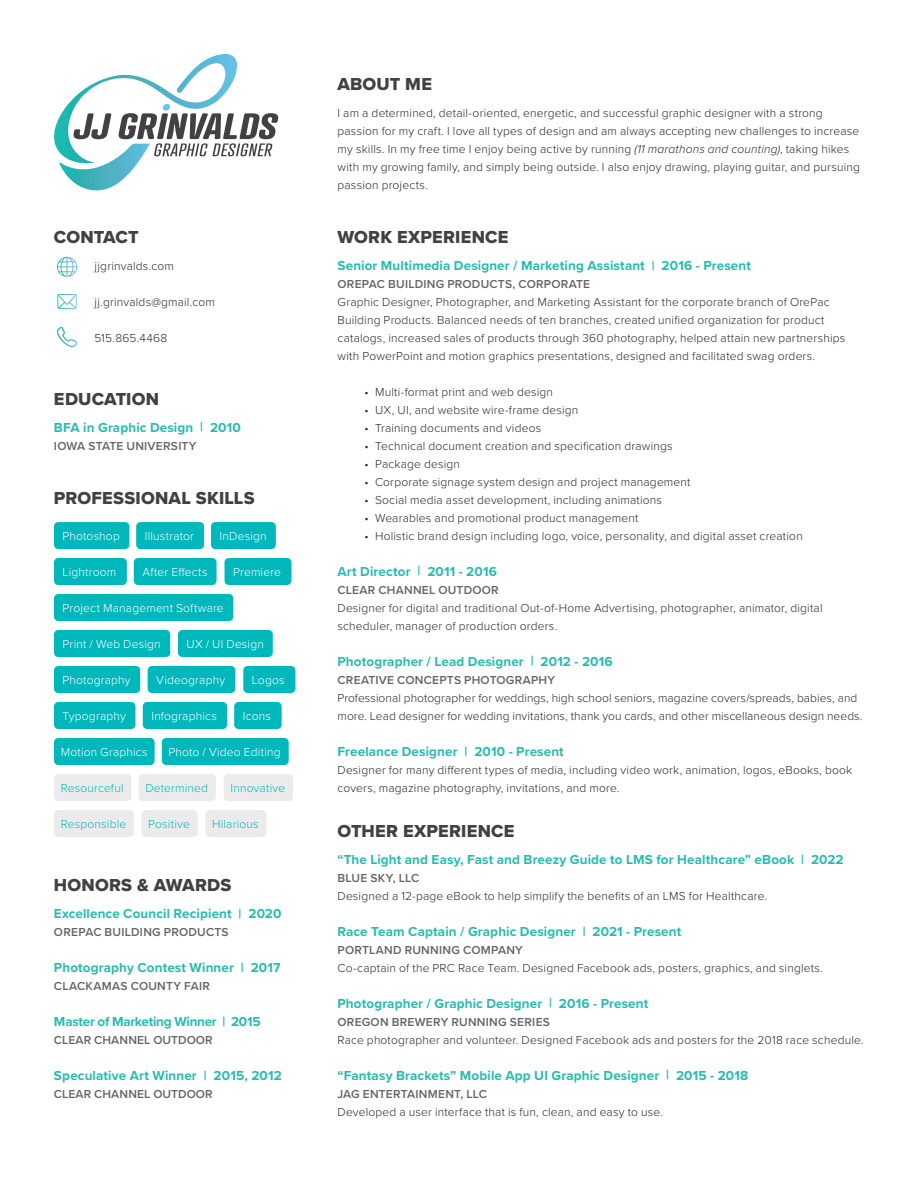
<style>
.page{position:relative;width:918px;height:1188px;background:#fff}
.page>*{position:absolute;margin:0;border:0;box-sizing:border-box;transform-origin:0 0}
.t1{font:18px "Proxima Nova Extrabld";letter-spacing:.01em;color:#414042}
.t2{font:700 13.5px "Proxima Nova";letter-spacing:.01em;color:#29bbb0}
.t3{font:700 13.5px "Proxima Nova";letter-spacing:-.02em;color:#29bbb0}
.t4{font:300 12px/18px "Proxima Nova";letter-spacing:.015em;color:#292829}
.t5{font:600 12px "Proxima Nova";letter-spacing:.02em;color:#636466}
.t6{font:300 12px "Proxima Nova";letter-spacing:.015em;color:#fff}
.t7{font:300 12px "Proxima Nova";letter-spacing:.015em;color:#00b8bb}
.s1{font-style:italic}
</style>
<div class="page">
<svg style="left:57px;top:294px;width:20px;height:15px"></svg>
<svg style="left:57px;top:257px;width:20px;height:20px"></svg>
<svg style="left:57px;top:327px;width:20px;height:20px"></svg>
<svg style="left:54px;top:54px;width:225px;height:137px"></svg>
<div style="left:163px;top:104px;width:7px;height:7px;background:#68c3e8;border-radius:3px"></div>
<div style="left:54px;top:522px;width:75px;height:27px;background:#00b8bb;border-radius:4px"></div>
<div style="left:136px;top:522px;width:68px;height:27px;background:#00b8bb;border-radius:4px"></div>
<div style="left:211px;top:522px;width:65px;height:27px;background:#00b8bb;border-radius:4px"></div>
<div style="left:134px;top:558px;width:83px;height:27px;background:#00b8bb;border-radius:4px"></div>
<div style="left:225px;top:558px;width:66px;height:27px;background:#00b8bb;border-radius:4px"></div>
<div style="left:54px;top:558px;width:73px;height:27px;background:#00b8bb;border-radius:4px"></div>
<div style="left:54px;top:594px;width:179px;height:27px;background:#00b8bb;border-radius:4px"></div>
<div style="left:54px;top:630px;width:116px;height:27px;background:#00b8bb;border-radius:4px"></div>
<div style="left:178px;top:630px;width:95px;height:27px;background:#00b8bb;border-radius:4px"></div>
<div style="left:54px;top:666px;width:86px;height:27px;background:#00b8bb;border-radius:4px"></div>
<div style="left:148px;top:666px;width:87px;height:27px;background:#00b8bb;border-radius:4px"></div>
<div style="left:54px;top:738px;width:101px;height:27px;background:#00b8bb;border-radius:4px"></div>
<div style="left:143px;top:702px;width:84px;height:27px;background:#00b8bb;border-radius:4px"></div>
<div style="left:54px;top:702px;width:81px;height:27px;background:#00b8bb;border-radius:4px"></div>
<div style="left:162px;top:738px;width:127px;height:27px;background:#00b8bb;border-radius:4px"></div>
<div style="left:54px;top:774px;width:77px;height:27px;background:#ebebec;border-radius:4px"></div>
<div style="left:142px;top:810px;width:56px;height:27px;background:#ebebec;border-radius:4px"></div>
<div style="left:139px;top:774px;width:77px;height:27px;background:#ebebec;border-radius:4px"></div>
<div style="left:205px;top:810px;width:61px;height:27px;background:#ebebec;border-radius:4px"></div>
<div style="left:224px;top:774px;width:69px;height:27px;background:#ebebec;border-radius:4px"></div>
<div style="left:54px;top:810px;width:80px;height:27px;background:#ebebec;border-radius:4px"></div>
<div style="left:243px;top:666px;width:52px;height:27px;background:#00b8bb;border-radius:4px"></div>
<div style="left:234px;top:702px;width:48px;height:27px;background:#00b8bb;border-radius:4px"></div>
<h1 class="t1" style="left:54px;top:224px;width:86px">CONTACT</h1>
<p class="t4" style="left:94px;top:256px;width:81px">jjgrinvalds.com</p>
<p class="t4" style="left:94px;top:292px;width:122px">jj.grinvalds@gmail.com</p>
<p class="t4" style="left:94px;top:328px;width:74px">515.865.4468</p>
<h1 class="t1" style="left:54px;top:386px;width:107px">EDUCATION</h1>
<p class="t2" style="left:54px;top:417px;width:188px">BFA in Graphic Design | 2010</p>
<p class="t5" style="left:54px;top:437px;width:144px">IOWA STATE UNIVERSITY</p>
<h1 class="t1" style="left:54px;top:485px;width:202px">PROFESSIONAL SKILLS</h1>
<p class="t6" style="left:63px;top:527px;width:59px">Photoshop</p>
<p class="t6" style="left:145px;top:527px;width:51px">Illustrator</p>
<p class="t6" style="left:220px;top:527px;width:49px">InDesign</p>
<p class="t6" style="left:63px;top:563px;width:55px">Lightroom</p>
<p class="t6" style="left:142px;top:563px;width:67px">After Effects</p>
<p class="t6" style="left:233px;top:563px;width:49px">Premiere</p>
<p class="t6" style="left:63px;top:599px;width:163px">Project Management Software</p>
<p class="t6" style="left:63px;top:635px;width:100px">Print / Web Design</p>
<p class="t6" style="left:187px;top:635px;width:79px">UX / UI Design</p>
<p class="t6" style="left:63px;top:671px;width:70px">Photography</p>
<p class="t6" style="left:156px;top:671px;width:70px">Videography</p>
<p class="t6" style="left:252px;top:671px;width:34px">Logos</p>
<p class="t6" style="left:243px;top:707px;width:30px">Icons</p>
<p class="t6" style="left:63px;top:707px;width:65px">Typography</p>
<p class="t6" style="left:151px;top:707px;width:67px">Infographics</p>
<p class="t6" style="left:169px;top:743px;width:113px">Photo / Video Editing</p>
<p class="t7" style="left:61px;top:779px;width:64px">Resourceful</p>
<p class="t7" style="left:148px;top:815px;width:43px">Positive</p>
<p class="t6" style="left:61px;top:743px;width:89px">Motion Graphics</p>
<p class="t7" style="left:145px;top:779px;width:64px">Determined</p>
<p class="t7" style="left:230px;top:779px;width:56px">Innovative</p>
<p class="t7" style="left:61px;top:815px;width:67px">Responsible</p>
<p class="t7" style="left:212px;top:815px;width:48px">Hilarious</p>
<h1 class="t1" style="left:54px;top:872px;width:179px">HONORS &amp; AWARDS</h1>
<p class="t2" style="left:54px;top:903px;width:229px">Excellence Council Recipient | 2020</p>
<p class="t5" style="left:54px;top:923px;width:176px">OREPAC BUILDING PRODUCTS</p>
<p class="t2" style="left:54px;top:957px;width:228px">Photography Contest Winner | 2017</p>
<p class="t5" style="left:54px;top:977px;width:158px">CLACKAMAS COUNTY FAIR</p>
<p class="t3" style="left:54px;top:1011px;width:208px">Master of Marketing Winner | 2015</p>
<p class="t5" style="left:54px;top:1031px;width:160px">CLEAR CHANNEL OUTDOOR</p>
<p class="t2" style="left:54px;top:1065px;width:229px">Speculative Art Winner | 2015, 2012</p>
<p class="t5" style="left:54px;top:1085px;width:160px">CLEAR CHANNEL OUTDOOR</p>
<h1 class="t1" style="left:338px;top:71px;width:96px">ABOUT ME</h1>
<p class="t4" style="left:338px;top:103px;width:524px">I am a determined, detail-oriented, energetic, and successful graphic designer with a strong passion for my craft. I love all types of design and am always accepting new challenges to increase my skills. In my free time I enjoy being active by running <span class="s1">(11 marathons and counting)</span>, taking hikes with my growing family, and simply being outside. I also enjoy drawing, playing guitar, and pursuing passion projects.</p>
<h1 class="t1" style="left:337px;top:224px;width:173px">WORK EXPERIENCE</h1>
<p class="t2" style="left:338px;top:255px;width:415px">Senior Multimedia Designer / Marketing Assistant | 2016 - Present</p>
<p class="t5" style="left:338px;top:275px;width:254px">OREPAC BUILDING PRODUCTS, CORPORATE</p>
<p class="t4" style="left:338px;top:292px;width:509px">Graphic Designer, Photographer, and Marketing Assistant for the corporate branch of OrePac Building Products. Balanced needs of ten branches, created unified organization for product catalogs, increased sales of products through 360 photography, helped attain new partnerships with PowerPoint and motion graphics presentations, designed and facilitated swag orders.</p>
<p class="t4" style="left:364px;top:382px;width:190px">• Multi-format print and web design</p>
<p class="t4" style="left:364px;top:400px;width:215px">• UX, UI, and website wire-frame design</p>
<p class="t4" style="left:364px;top:418px;width:178px">• Training documents and videos</p>
<p class="t4" style="left:364px;top:436px;width:310px">• Technical document creation and specification drawings</p>
<p class="t4" style="left:364px;top:454px;width:97px">• Package design</p>
<p class="t4" style="left:364px;top:472px;width:328px">• Corporate signage system design and project management</p>
<p class="t4" style="left:364px;top:490px;width:299px">• Social media asset development, including animations</p>
<p class="t4" style="left:364px;top:508px;width:276px">• Wearables and promotional product management</p>
<p class="t4" style="left:364px;top:526px;width:440px">• Holistic brand design including logo, voice, personality, and digital asset creation</p>
<p class="t2" style="left:338px;top:561px;width:161px">Art Director | 2011 - 2016</p>
<p class="t5" style="left:338px;top:581px;width:163px">CLEAR CHANNEL OUTDOOR</p>
<p class="t4" style="left:338px;top:598px;width:487px">Designer for digital and traditional Out-of-Home Advertising, photographer, animator, digital scheduler, manager of production orders.</p>
<p class="t2" style="left:338px;top:651px;width:277px">Photographer / Lead Designer | 2012 - 2016</p>
<p class="t5" style="left:338px;top:671px;width:219px">CREATIVE CONCEPTS PHOTOGRAPHY</p>
<p class="t4" style="left:338px;top:688px;width:527px">Professional photographer for weddings, high school seniors, magazine covers/spreads, babies, and more. Lead designer for wedding invitations, thank you cards, and other miscellaneous design needs.</p>
<p class="t2" style="left:338px;top:741px;width:228px">Freelance Designer | 2010 - Present</p>
<p class="t4" style="left:338px;top:760px;width:516px">Designer for many different types of media, including video work, animation, logos, eBooks, book covers, magazine photography, invitations, and more.</p>
<h1 class="t1" style="left:338px;top:818px;width:179px">OTHER EXPERIENCE</h1>
<p class="t2" style="left:338px;top:849px;width:508px">“The Light and Easy, Fast and Breezy Guide to LMS for Healthcare” eBook | 2022</p>
<p class="t5" style="left:338px;top:869px;width:83px">BLUE SKY, LLC</p>
<p class="t4" style="left:338px;top:886px;width:431px">Designed a 12-page eBook to help simplify the benefits of an LMS for Healthcare.</p>
<p class="t2" style="left:338px;top:921px;width:345px">Race Team Captain / Graphic Designer | 2021 - Present</p>
<p class="t5" style="left:338px;top:941px;width:187px">PORTLAND RUNNING COMPANY</p>
<p class="t4" style="left:338px;top:958px;width:487px">Co-captain of the PRC Race Team. Designed Facebook ads, posters, graphics, and singlets.</p>
<p class="t2" style="left:338px;top:993px;width:312px">Photographer / Graphic Designer | 2016 - Present</p>
<p class="t5" style="left:338px;top:1013px;width:214px">OREGON BREWERY RUNNING SERIES</p>
<p class="t4" style="left:338px;top:1030px;width:528px">Race photographer and volunteer. Designed Facebook ads and posters for the 2018 race schedule.</p>
<p class="t2" style="left:338px;top:1065px;width:412px">“Fantasy Brackets” Mobile App UI Graphic Designer | 2015 - 2018</p>
<p class="t5" style="left:338px;top:1085px;width:151px">JAG ENTERTAINMENT, LLC</p>
<p class="t4" style="left:338px;top:1102px;width:327px">Developed a user interface that is fun, clean, and easy to use.</p>
</div>
